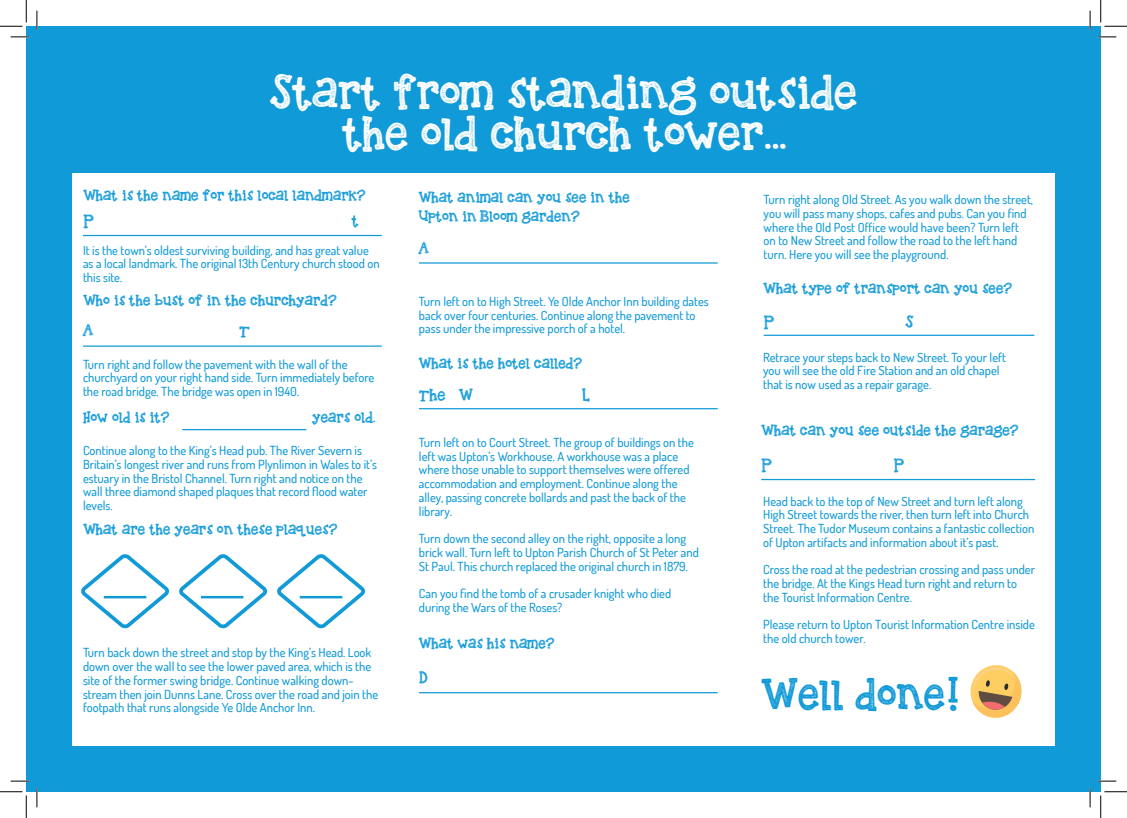
<style>
.page{position:relative;width:1127px;height:818px;background:#fff}
.page>*{position:absolute;margin:0;border:0;box-sizing:border-box;transform-origin:0 0}
.t1{font:42.5px/41.2px "KBREINDEERGAMES";color:#fff;text-align:center}
.t2{font:39.38px "KBREINDEERGAMES";color:#119ad8}
.t3{font:15px "KBREINDEERGAMES";color:#119ad8}
.t4{font:13.75px/18.8px "KBREINDEERGAMES";color:#119ad8}
.t5{font:500 12.5px/13.8px "Dosis";color:#119ad8}
</style>
<div class="page">
<div style="left:26px;top:26px;width:1074px;height:766px;background:#119ad8"></div>
<div style="left:72px;top:173px;width:982px;height:573px;background:#fff"></div>
<hr style="left:83px;top:235px;width:298px;height:1px;background:#119ad8">
<hr style="left:419px;top:262px;width:298px;height:2px;background:#119ad8">
<hr style="left:419px;top:692px;width:298px;height:1px;background:#119ad8">
<hr style="left:763px;top:335px;width:271px;height:1px;background:#119ad8">
<hr style="left:419px;top:408px;width:298px;height:1px;background:#119ad8">
<hr style="left:83px;top:345px;width:298px;height:2px;background:#119ad8">
<hr style="left:182px;top:429px;width:124px;height:1px;background:#119ad8">
<svg style="left:81px;top:554px;width:284px;height:75px"></svg>
<hr style="left:761px;top:479px;width:273px;height:1px;background:#119ad8">
<svg style="left:970px;top:665px;width:52px;height:53px"></svg>
<svg style="left:11px;top:36px;width:18px;height:2px"></svg>
<svg style="left:1097px;top:36px;width:18px;height:2px"></svg>
<svg style="left:11px;top:780px;width:18px;height:2px"></svg>
<svg style="left:1097px;top:780px;width:18px;height:2px"></svg>
<svg style="left:36px;top:11px;width:2px;height:18px"></svg>
<svg style="left:36px;top:788px;width:2px;height:19px"></svg>
<svg style="left:1089px;top:11px;width:1px;height:18px"></svg>
<svg style="left:1089px;top:788px;width:1px;height:19px"></svg>
<svg style="left:0;top:0;width:27px;height:27px"></svg>
<svg style="left:0;top:791px;width:27px;height:27px"></svg>
<svg style="left:1100px;top:0;width:26px;height:27px"></svg>
<svg style="left:1100px;top:791px;width:26px;height:27px"></svg>
<h1 class="t1" style="left:271px;top:74px;width:587px">Start from standing outside the old church tower...</h1>
<p class="t4" style="left:83px;top:187px;width:283px">What is the name for this local landmark?</p>
<p class="t4" style="left:418px;top:189px;width:213px">What animal can you see in the<br>Upton in Bloom garden?</p>
<p class="t5" style="left:763px;top:192px;width:271px">Turn right along Old Street. As you walk down the street, you will pass many shops, cafes and pubs. Can you find where the Old Post Office would have been? Turn left on to New Street and follow the road to the left hand turn. Here you will see the playground.</p>
<p class="t4" style="left:763px;top:280px;width:250px">What type of transport can you see?</p>
<p class="t3" style="left:83px;top:214px;width:12px">P</p>
<p class="t3" style="left:351px;top:214px;width:8px">t</p>
<p class="t3" style="left:419px;top:242px;width:11px">A</p>
<p class="t5" style="left:83px;top:243px;width:298px">It is the town’s oldest surviving building, and has great value as a local landmark. The original 13th Century church stood on this site.</p>
<p class="t4" style="left:83px;top:291px;width:255px">Who is the bust of in the churchyard?</p>
<p class="t5" style="left:419px;top:294px;width:291px">Turn left on to High Street. Ye Olde Anchor Inn building dates back over four centuries. Continue along the pavement to pass under the impressive porch of a hotel.</p>
<p class="t3" style="left:763px;top:315px;width:12px">P</p>
<p class="t3" style="left:905px;top:315px;width:9px">S</p>
<p class="t3" style="left:83px;top:324px;width:11px">A</p>
<p class="t3" style="left:239px;top:324px;width:12px">T</p>
<p class="t5" style="left:83px;top:357px;width:293px">Turn right and follow the pavement with the wall of the churchyard on your right hand side. Turn immediately before the road bridge. The bridge was open in 1940.</p>
<p class="t4" style="left:83px;top:408px;width:88px">How old is it?</p>
<p class="t4" style="left:311px;top:408px;width:65px">years old.</p>
<p class="t5" style="left:83px;top:443px;width:295px">Continue along to the King’s Head pub. The River Severn is Britain’s longest river and runs from Plynlimon in Wales to it’s estuary in the Bristol Channel. Turn right and notice on the wall three diamond shaped plaques that record flood water levels.</p>
<p class="t4" style="left:83px;top:520px;width:255px">What are the years on these plaques?</p>
<p class="t5" style="left:83px;top:646px;width:296px">Turn back down the street and stop by the King’s Head. Look down over the wall to see the lower paved area, which is the site of the former swing bridge. Continue walking down&shy;stream then join Dunns Lane. Cross over the road and join the footpath that runs alongside Ye Olde Anchor Inn.</p>
<p class="t4" style="left:418px;top:355px;width:165px">What is the hotel called?</p>
<p class="t3" style="left:419px;top:387px;width:55px">The W</p>
<p class="t3" style="left:582px;top:387px;width:9px">L</p>
<p class="t5" style="left:419px;top:435px;width:276px">Turn left on to Court Street. The group of buildings on the left was Upton’s Workhouse. A workhouse was a place where those unable to support themselves were offered accommodation and employment. Continue along the alley, passing concrete bollards and past the back of the library.</p>
<p class="t5" style="left:419px;top:531px;width:281px">Turn down the second alley on the right, opposite a long brick wall. Turn left to Upton Parish Church of St Peter and<br>St Paul. This church replaced the original church in 1879.</p>
<p class="t5" style="left:419px;top:586px;width:254px">Can you find the tomb of a crusader knight who died during the Wars of the Roses?</p>
<p class="t4" style="left:418px;top:634px;width:137px">What was his name?</p>
<p class="t3" style="left:419px;top:671px;width:10px">D</p>
<p class="t5" style="left:763px;top:350px;width:244px">Retrace your steps back to New Street. To your left you will see the old Fire Station and an old chapel that is now used as a repair garage.</p>
<p class="t4" style="left:761px;top:421px;width:258px">What can you see outside the garage?</p>
<p class="t3" style="left:761px;top:458px;width:12px">P</p>
<p class="t3" style="left:893px;top:458px;width:12px">P</p>
<p class="t5" style="left:763px;top:494px;width:273px">Head back to the top of New Street and turn left along High Street towards the river, then turn left into Church Street. The Tudor Museum contains a fantastic collection of Upton artifacts and information about it’s past.</p>
<p class="t5" style="left:763px;top:563px;width:273px">Cross the road at the pedestrian crossing and pass under the bridge. At the Kings Head turn right and return to the Tourist Information Centre.</p>
<p class="t5" style="left:763px;top:618px;width:273px">Please return to Upton Tourist Information Centre inside the old church tower.</p>
<h2 class="t2" style="left:760px;top:676px;width:198px">Well done!</h2>
</div>
